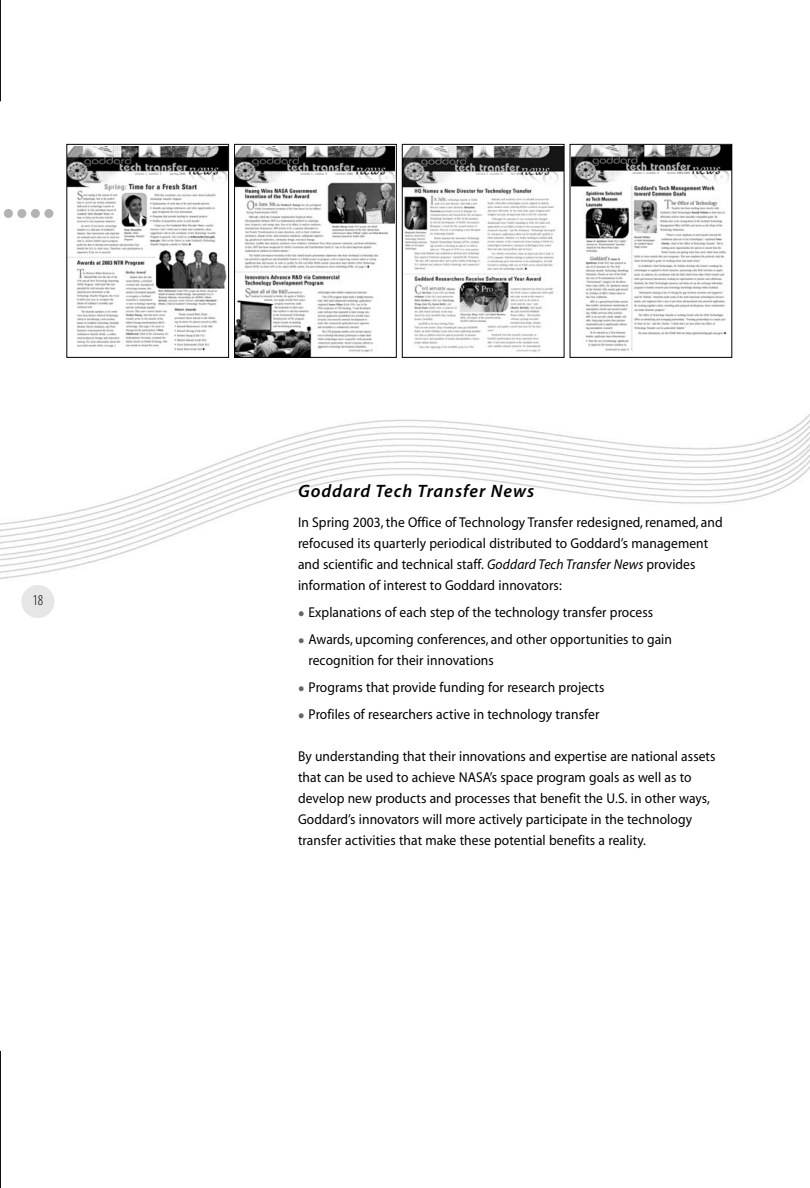
<style>
.page{position:relative;width:810px;height:1188px;background:#fff}
.page>*{position:absolute;margin:0;border:0;box-sizing:border-box;transform-origin:0 0}
.t1{font:18px "Myriad MM It 565 600";letter-spacing:.05em;color:#000}
.t2{font:15px "Myriad MM 215 300";color:#000}
.t3{font:14.25px/21px "Myriad MM 400 600";letter-spacing:.005em;color:#000;scale:.95 1}
.s1{font-family:"Myriad MM It 400 600"}
.s2{font-size:24px;color:#666}
</style>
<div class="page">
<img style="left:0;top:101px;width:810px;height:950px">
<div style="left:21px;top:585px;width:33px;height:33px;background:#e6e6e6;border-radius:50%"></div>
<hr style="left:0;top:0;width:1px;height:101px;background:#000">
<hr style="left:0;top:1051px;width:1px;height:137px;background:#000">
<div style="left:4px;top:209px;width:9px;height:9px;background:#b3b3b3;border-radius:50%"></div>
<div style="left:17px;top:209px;width:9px;height:9px;background:#b3b3b3;border-radius:50%"></div>
<div style="left:31px;top:209px;width:9px;height:9px;background:#b3b3b3;border-radius:50%"></div>
<div style="left:44px;top:209px;width:9px;height:9px;background:#b3b3b3;border-radius:50%"></div>
<img style="left:68px;top:146px;width:159px;height:210px">
<div style="left:66px;top:144px;width:163px;height:214px;border:1px solid #000"></div>
<img style="left:236px;top:146px;width:159px;height:210px">
<div style="left:234px;top:144px;width:163px;height:214px;border:1px solid #000"></div>
<img style="left:404px;top:146px;width:158px;height:210px">
<div style="left:402px;top:144px;width:162px;height:214px;border:1px solid #000"></div>
<img style="left:571px;top:146px;width:159px;height:210px">
<div style="left:569px;top:144px;width:163px;height:214px;border:1px solid #000"></div>
<p class="t2" style="left:33px;top:595px;width:12px">18</p>
<p class="t1" style="left:298px;top:484px;width:238px">Goddard Tech Transfer News</p>
<p class="t3" style="left:298px;top:513px;width:448px">In Spring 2003, the Office of Technology Transfer redesigned, renamed, and refocused its quarterly periodical distributed to Goddard’s management and scientific and technical staff. <span class="s1">Goddard Tech Transfer News</span> provides information of interest to Goddard innovators:</p>
<p class="t3" style="left:298px;top:603px;width:375px"><span class="s2">•</span> Explanations of each step of the technology transfer process</p>
<p class="t3" style="left:308px;top:630px;width:384px;text-indent:-10px"><span class="s2">•</span> Awards, upcoming conferences, and other opportunities to gain recognition for their innovations</p>
<p class="t3" style="left:298px;top:678px;width:324px"><span class="s2">•</span> Programs that provide funding for research projects</p>
<p class="t3" style="left:298px;top:705px;width:319px"><span class="s2">•</span> Profiles of researchers active in technology transfer</p>
<p class="t3" style="left:298px;top:747px;width:441px">By understanding that their innovations and expertise are national assets that can be used to achieve NASA’s space program goals as well as to develop new products and processes that benefit the U.S. in other ways, Goddard’s innovators will more actively participate in the technology transfer activities that make these potential benefits a reality.</p>
</div>
